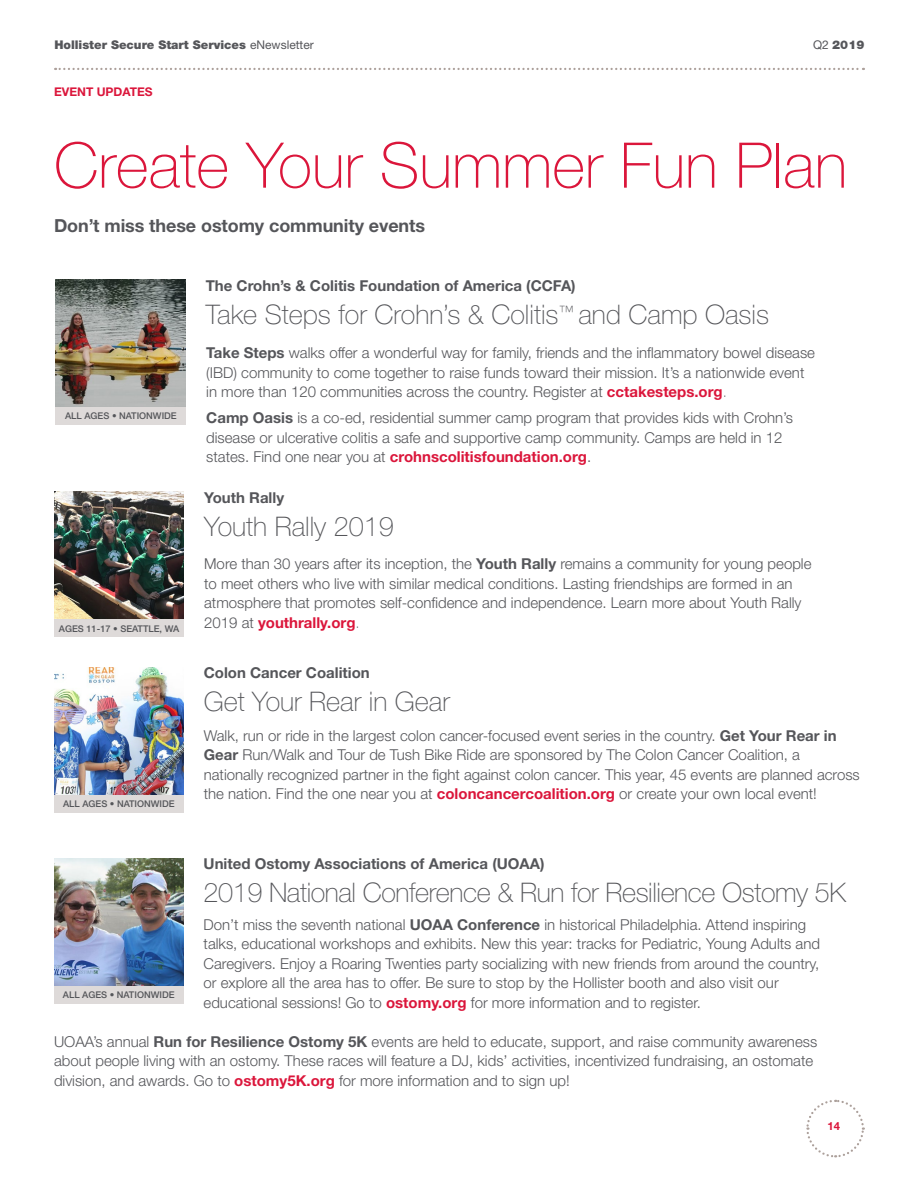
<style>
.page{position:relative;width:918px;height:1188px;background:#fff}
.page>*{position:absolute;margin:0;border:0;box-sizing:border-box;transform-origin:0 0}
.Headers_45pt_Helv_Th{font:100 63px "Helvetica Neue LT Std";color:#db163b}
.Headers_45pt_Helv_Th-2{font:100 27px "Helvetica Neue LT Std";color:#55565a}
.Headers_45pt_Helv_Th-3{font:700 18px "Helvetica Neue LT Std";letter-spacing:-.005em;color:#55565a}
.t1{font:300 15px/19.5px "Helvetica Neue LT Std";color:#55565a}
.Headers_45pt_Helv_Th-4{font:700 15px "Helvetica Neue LT Std";color:#55565a}
.t2{font:900 12px "Helvetica Neue LT Std";color:#55565a}
._8pt_Helv_Bold_186{font:700 12px "Helvetica Neue LT Std";color:#db163b}
.t3{font:700 11.25px "Helvetica Neue LT Std";color:#db163b}
.Headers_45pt_Helv_Th-5{font:500 9.3px "Helvetica Neue LT Std";color:#55565a}
.s1{font-weight:400}
.s2{font-weight:700}
.s3{font-weight:700;color:#db163b}
.s4{font-weight:100}
</style>
<div class="page">
<svg style="left:55px;top:68px;width:809px;height:2px"></svg>
<svg style="left:806px;top:1099px;width:59px;height:59px"></svg>
<div style="left:55px;top:360px;width:131px;height:65px;background:#dedad9"></div>
<img style="left:55px;top:279px;width:131px;height:127px">
<div style="left:54px;top:748px;width:130px;height:65px;background:#dedad9"></div>
<img style="left:54px;top:667px;width:130px;height:127px">
<div style="left:55px;top:572px;width:129px;height:65px;background:#dedad9"></div>
<img style="left:55px;top:492px;width:129px;height:127px">
<div style="left:54px;top:939px;width:129px;height:65px;background:#dedad9"></div>
<img style="left:54px;top:858px;width:129px;height:127px">
<p class="t2" style="left:54px;top:38px;width:261px">Hollister Secure Start Services <span class="s1">eNewsletter</span></p>
<p class="t2" style="left:813px;top:38px;width:53px"><span class="s1">Q2</span> 2019</p>
<p class="_8pt_Helv_Bold_186" style="left:54px;top:84px;width:100px">EVENT UPDATES</p>
<p class="Headers_45pt_Helv_Th" style="left:54px;top:129px;width:795px">Create Your Summer Fun Plan</p>
<p class="Headers_45pt_Helv_Th-3" style="left:54px;top:214px;width:373px">Don’t miss these ostomy community events</p>
<p class="Headers_45pt_Helv_Th-5" style="left:65px;top:410px;width:113px">ALL AGES • NATIONWIDE</p>
<p class="Headers_45pt_Helv_Th-5" style="left:59px;top:623px;width:122px">AGES 11-17 • SEATTLE, WA</p>
<p class="Headers_45pt_Helv_Th-5" style="left:63px;top:798px;width:113px">ALL AGES • NATIONWIDE</p>
<p class="Headers_45pt_Helv_Th-4" style="left:206px;top:276px;width:371px">The Crohn’s &amp; Colitis Foundation of America (CCFA)</p>
<p class="Headers_45pt_Helv_Th-2" style="left:206px;top:299px;width:565px">Take Steps for Crohn’s &amp; Colitis<sup>™</sup> and Camp Oasis</p>
<p class="t1" style="left:206px;top:343px;width:610px"><span class="s2">Take Steps</span> walks offer a wonderful way for family, friends and the inflammatory bowel disease (IBD) community to come together to raise funds toward their mission. It’s a nationwide event in more than 120 communities across the country. Register at <span class="s3">cctakesteps.org</span><span class="s4">.</span></p>
<p class="t1" style="left:206px;top:408px;width:588px"><span class="s2">Camp Oasis</span> is a co-ed, residential summer camp program that provides kids with Crohn’s disease or ulcerative colitis a safe and supportive camp community. Camps are held in 12 states. Find one near you at <span class="s3">crohnscolitisfoundation.org</span>.</p>
<p class="Headers_45pt_Helv_Th-4" style="left:204px;top:488px;width:81px">Youth Rally</p>
<p class="Headers_45pt_Helv_Th-2" style="left:204px;top:511px;width:191px">Youth Rally 2019</p>
<p class="t1" style="left:204px;top:554px;width:609px">More than 30 years after its inception, the <span class="s2">Youth Rally</span> remains a community for young people to meet others who live with similar medical conditions. Lasting friendships are formed in an atmosphere that promotes self-confidence and independence. Learn more about Youth Rally 2019 at <span class="s3">youthrally.org</span><span class="s4">.</span></p>
<p class="Headers_45pt_Helv_Th-4" style="left:204px;top:663px;width:168px">Colon Cancer Coalition</p>
<p class="Headers_45pt_Helv_Th-2" style="left:204px;top:686px;width:248px">Get Your Rear in Gear</p>
<p class="t1" style="left:204px;top:725px;width:658px">Walk, run or ride in the largest colon cancer-focused event series in the country. <span class="s2">Get Your Rear in Gear</span> Run/Walk and Tour de Tush Bike Ride are sponsored by The Colon Cancer Coalition, a nationally recognized partner in the fight against colon cancer. This year, 45 events are planned across the nation. Find the one near you at <span class="s3">coloncancercoalition.org</span> or create your own local event!</p>
<p class="Headers_45pt_Helv_Th-4" style="left:204px;top:854px;width:343px">United Ostomy Associations of America (UOAA)</p>
<p class="Headers_45pt_Helv_Th-2" style="left:204px;top:877px;width:644px">2019 National Conference &amp; Run for Resilience Ostomy 5K</p>
<p class="t1" style="left:204px;top:915px;width:618px">Don’t miss the seventh national <span class="s2">UOAA Conference</span> in historical Philadelphia. Attend inspiring talks, educational workshops and exhibits. New this year: tracks for Pediatric, Young Adults and Caregivers. Enjoy a Roaring Twenties party socializing with new friends from around the country, or explore all the area has to offer. Be sure to stop by the Hollister booth and also visit our educational sessions! Go to <span class="s3">ostomy.org</span> for more information and to register.</p>
<p class="t1" style="left:54px;top:1032px;width:765px">UOAA’s annual <span class="s2">Run for Resilience Ostomy 5K</span> events are held to educate, support, and raise community awareness about people living with an ostomy. These races will feature a DJ, kids’ activities, incentivized fundraising, an ostomate division, and awards. Go to <span class="s3">ostomy5K.org</span> for more information and to sign up!</p>
<p class="Headers_45pt_Helv_Th-5" style="left:63px;top:990px;width:113px">ALL AGES • NATIONWIDE</p>
<p class="t3" style="left:828px;top:1119px;width:14px">14</p>
</div>
